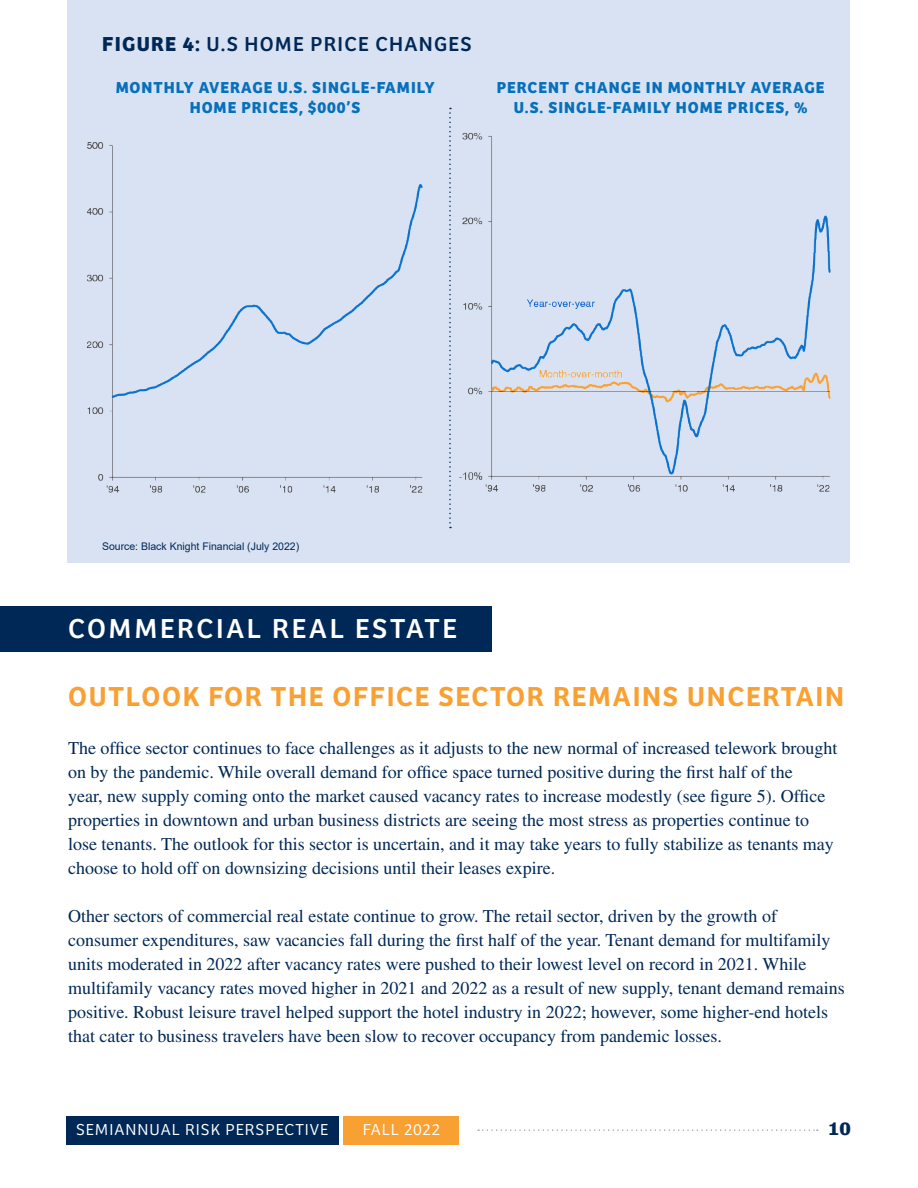
<style>
.page{position:relative;width:918px;height:1188px;background:#fff}
.page>*{position:absolute;margin:0;border:0;box-sizing:border-box;transform-origin:0 0}
.Green_Subheading{font:600 28.5px "Bree";letter-spacing:.06em;color:#f9a033}
.Sub_Heading{font:28.5px "Bree";letter-spacing:.095em;color:#fff}
.Figure_Heading{font:21px "Bree";letter-spacing:.06em;color:#002856}
.Paragraph{font:18px/24px "Times LT Std";color:#002856}
.t1{font:700 18px "Clarendon Text Pro";color:#002856}
.Figure_Subheading{font:700 16.5px/19.5px "Bree";letter-spacing:.06em;color:#0770ba;text-align:center}
.t2{font:300 16.5px "Bree";letter-spacing:.06em;color:#fff}
.Sources{font:10.5px "Arial";color:#002856}
.s1{font-weight:700}
</style>
<div class="page">
<div style="left:66px;top:1116px;width:272px;height:29px;background:#002856"></div>
<div style="left:344px;top:1116px;width:115px;height:29px;background:#f9a033"></div>
<svg style="left:478px;top:1129px;width:340px;height:2px"></svg>
<div style="left:0;top:607px;width:492px;height:45px;background:#002856"></div>
<div style="left:68px;top:0;width:782px;height:563px;background:#d9e2f2"></div>
<img style="left:67px;top:125px;width:356px;height:378px">
<img style="left:459px;top:132px;width:372px;height:360px">
<svg style="left:449px;top:108px;width:2px;height:420px"></svg>
<h3 class="Figure_Heading" style="left:102px;top:28px;width:371px"><span class="s1">FIGURE 4:</span> U.S HOME PRICE CHANGES</h3>
<h4 class="Figure_Subheading" style="left:116px;top:77px;width:320px">MONTHLY AVERAGE U.S. SINGLE-FAMILY<br>HOME PRICES, $000’S</h4>
<h4 class="Figure_Subheading" style="left:497px;top:77px;width:329px">PERCENT CHANGE IN MONTHLY AVERAGE<br>U.S. SINGLE-FAMILY HOME PRICES, %</h4>
<p class="Sources" style="left:102px;top:539px;width:199px">Source: Black Knight Financial (July 2022)</p>
<h1 class="Sub_Heading" style="left:68px;top:607px;width:390px">COMMERCIAL REAL ESTATE</h1>
<h2 class="Green_Subheading" style="left:68px;top:675px;width:777px">OUTLOOK FOR THE OFFICE SECTOR REMAINS UNCERTAIN</h2>
<p class="Paragraph" style="left:68px;top:736px;width:771px">The office sector continues to face challenges as it adjusts to the new normal of increased telework brought on by the pandemic. While overall demand for office space turned positive during the first half of the<br>year, new supply coming onto the market caused vacancy rates to increase modestly (see figure 5). Office properties in downtown and urban business districts are seeing the most stress as properties continue to lose tenants. The outlook for this sector is uncertain, and it may take years to fully stabilize as tenants may choose to hold off on downsizing decisions until their leases expire.</p>
<p class="Paragraph" style="left:68px;top:904px;width:778px">Other sectors of commercial real estate continue to grow. The retail sector, driven by the growth of consumer expenditures, saw vacancies fall during the first half of the year. Tenant demand for multifamily units moderated in 2022 after vacancy rates were pushed to their lowest level on record in 2021. While multifamily vacancy rates moved higher in 2021 and 2022 as a result of new supply, tenant demand remains positive. Robust leisure travel helped support the hotel industry in 2022; however, some higher-end hotels that cater to business travelers have been slow to recover occupancy from pandemic losses.</p>
<p class="t2" style="left:76px;top:1118px;width:254px">SEMIANNUAL RISK PERSPECTIVE</p>
<p class="t2" style="left:363px;top:1118px;width:79px">FALL 2022</p>
<p class="t1" style="left:829px;top:1118px;width:24px">10</p>
</div>
